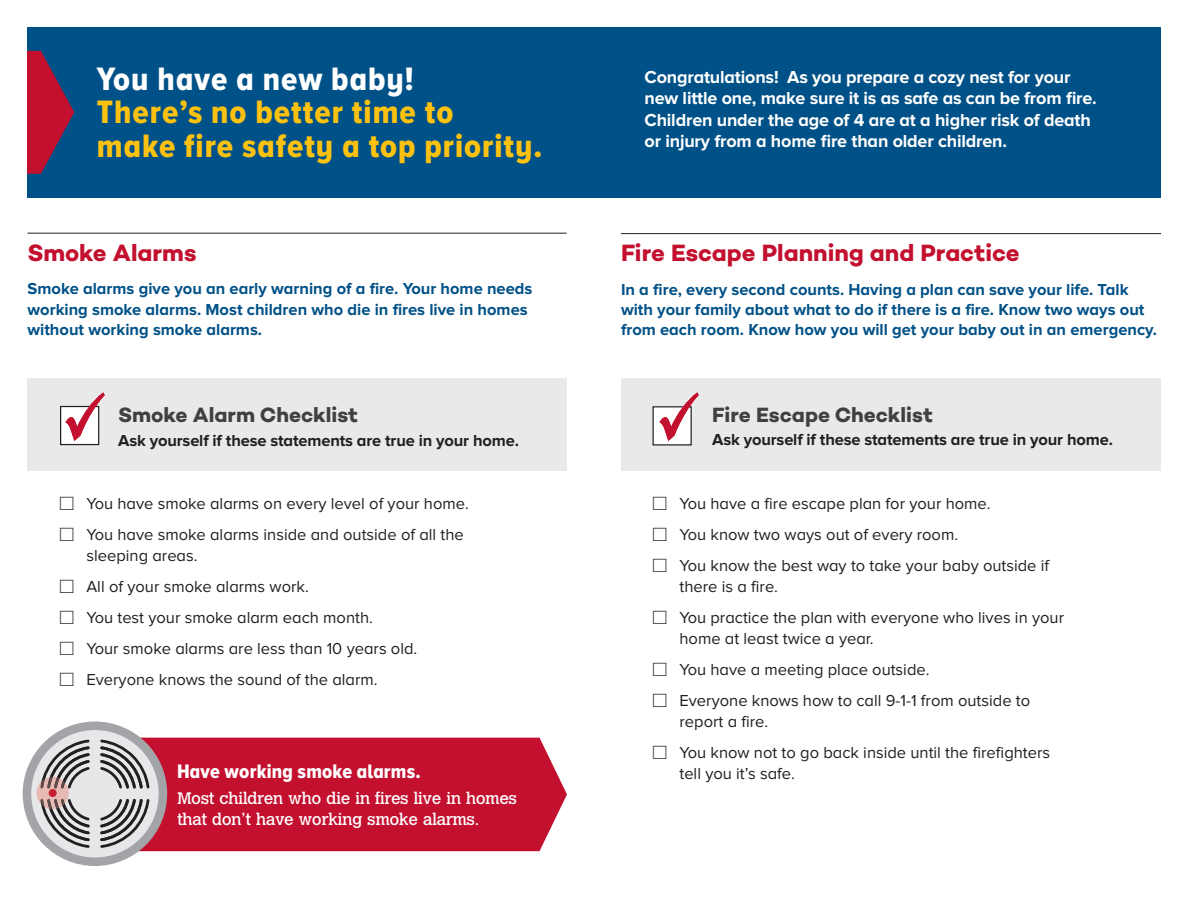
<style>
.page{position:relative;width:1188px;height:918px;background:#fff}
.page>*{position:absolute;margin:0;border:0;box-sizing:border-box;transform-origin:0 0}
.t1{font:33.6px/33.6px "Proxima Nova A Cond Extrabld";letter-spacing:.03em;color:#fdc210}
.t2{font:33.6px "Proxima Nova A Cond Extrabld";letter-spacing:.03em;color:#fff}
.t3{font:24px "Campton Bold DEMO";color:#c3102f}
.t4{font:21px "Campton Bold DEMO";color:#404040}
.t5{font:20.25px "Proxima Nova A Cond Extrabld";letter-spacing:.01em;color:#fff}
.t6{font:18px/21.6px "FEMA Proxima Nova Bold";letter-spacing:-.01em;color:#fff}
.t7{font:16.5px/21px "FEMA Proxima Nova Regular";color:#231f20}
.t8{font:16.5px/20.2px "FEMA Proxima Nova Bold";color:#005187}
.t9{font:16.5px "FEMA Proxima Nova Bold";letter-spacing:-.01em;color:#231f20}
.t10{font:500 16.5px/21px "M Calvert";letter-spacing:-.02em;color:#fff}
.s1{font-family:"Universal Newswith Comm Pi"}
</style>
<div class="page">
<div style="left:27px;top:378px;width:540px;height:92px;background:#eae9e9"></div>
<div style="left:61px;top:407px;width:38px;height:38px;background:#fff"></div>
<div style="left:60px;top:406px;width:39px;height:39px;border:1px solid #231f20"></div>
<svg style="left:65px;top:392px;width:40px;height:49px"></svg>
<div style="left:621px;top:378px;width:540px;height:92px;background:#eae9e9"></div>
<div style="left:653px;top:407px;width:38px;height:38px;background:#fff"></div>
<svg style="left:659px;top:392px;width:40px;height:49px"></svg>
<div style="left:27px;top:27px;width:1134px;height:171px;background:#005187"></div>
<svg style="left:27px;top:51px;width:47px;height:123px"></svg>
<hr style="left:28px;top:233px;width:539px;height:1px;background:#231f20">
<hr style="left:621px;top:233px;width:540px;height:1px;background:#231f20">
<div style="left:159px;top:738px;width:408px;height:113px;background:#c3102f"></div>
<div style="left:23px;top:722px;width:144px;height:144px;background:#a3a4a7;border-radius:50%"></div>
<svg style="left:31px;top:730px;width:128px;height:127px"></svg>
<div style="left:49px;top:789px;width:8px;height:8px;background:#c41f31;border-radius:50%"></div>
<p class="t2" style="left:97px;top:60px;width:318px">You have a new baby!</p>
<p class="t1" style="left:97px;top:97px;width:447px">There’s no better time to<br>make fire safety a top priority.</p>
<h2 class="t3" style="left:28px;top:238px;width:171px">Smoke Alarms</h2>
<p class="t8" style="left:28px;top:279px;width:506px">Smoke alarms give you an early warning of a fire. Your home needs working smoke alarms. Most children who die in fires live in homes without working smoke alarms.</p>
<p class="t6" style="left:645px;top:66px;width:454px">Congratulations! As you prepare a cozy nest for your new little one, make sure it is as safe as can be from fire.<br>Children under the age of 4 are at a higher risk of death or injury from a home fire than older children.</p>
<h2 class="t3" style="left:621px;top:239px;width:400px">Fire Escape Planning and Practice</h2>
<p class="t8" style="left:621px;top:280px;width:538px">In a fire, every second counts. Having a plan can save your life. Talk with your family about what to do if there is a fire. Know two ways out from each room. Know how you will get your baby out in an emergency.</p>
<p class="t4" style="left:118px;top:403px;width:241px">Smoke Alarm Checklist</p>
<p class="t4" style="left:712px;top:403px;width:222px">Fire Escape Checklist</p>
<p class="t9" style="left:118px;top:431px;width:402px">Ask yourself if these statements are true in your home.</p>
<p class="t9" style="left:712px;top:430px;width:402px">Ask yourself if these statements are true in your home.</p>
<p class="t7" style="left:59px;top:494px;width:411px"><span class="s1">:</span> You have smoke alarms on every level of your home.</p>
<p class="t7" style="left:86px;top:525px;width:379px;text-indent:-27px"><span class="s1">:</span> You have smoke alarms inside and outside of all the sleeping areas.</p>
<p class="t7" style="left:59px;top:577px;width:251px"><span class="s1">:</span> All of your smoke alarms work.</p>
<p class="t7" style="left:59px;top:608px;width:315px"><span class="s1">:</span> You test your smoke alarm each month.</p>
<p class="t7" style="left:59px;top:639px;width:359px"><span class="s1">:</span> Your smoke alarms are less than 10 years old.</p>
<p class="t7" style="left:59px;top:670px;width:320px"><span class="s1">:</span> Everyone knows the sound of the alarm.</p>
<p class="t5" style="left:177px;top:760px;width:245px">Have working smoke alarms.</p>
<p class="t10" style="left:177px;top:788px;width:341px">Most children who die in fires live in homes that don’t have working smoke alarms.</p>
<p class="t7" style="left:653px;top:494px;width:340px"><span class="s1">:</span> You have a fire escape plan for your home.</p>
<p class="t7" style="left:653px;top:525px;width:307px"><span class="s1">:</span> You know two ways out of every room.</p>
<p class="t7" style="left:680px;top:556px;width:371px;text-indent:-27px"><span class="s1">:</span> You know the best way to take your baby outside if there is a fire.</p>
<p class="t7" style="left:680px;top:608px;width:386px;text-indent:-27px"><span class="s1">:</span> You practice the plan with everyone who lives in your home at least twice a year.</p>
<p class="t7" style="left:653px;top:660px;width:278px"><span class="s1">:</span> You have a meeting place outside.</p>
<p class="t7" style="left:680px;top:691px;width:352px;text-indent:-27px"><span class="s1">:</span> Everyone knows how to call 9-1-1 from outside to report a fire.</p>
<p class="t7" style="left:680px;top:743px;width:372px;text-indent:-27px"><span class="s1">:</span> You know not to go back inside until the firefighters tell you it’s safe.</p>
</div>
